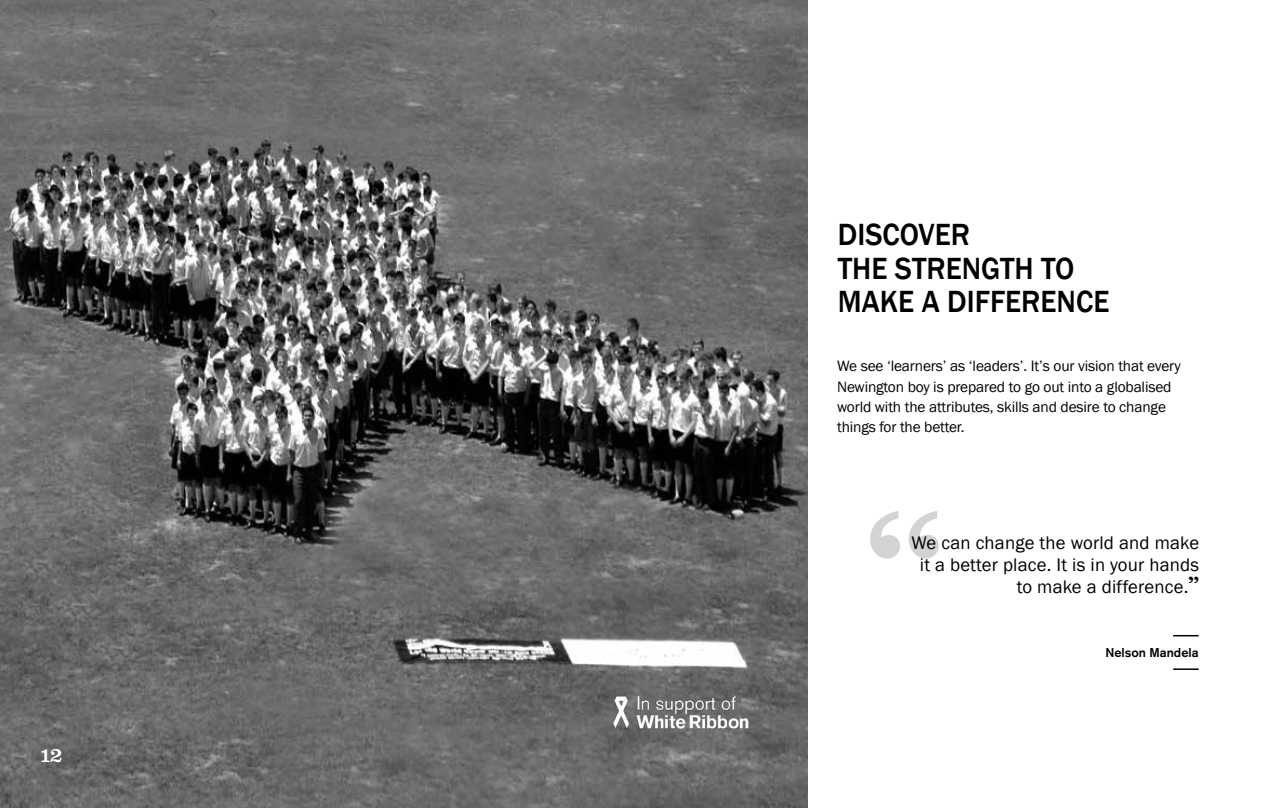
<style>
.page{position:relative;width:1263px;height:808px;background:#fff}
.page>*{position:absolute;margin:0;border:0;box-sizing:border-box;transform-origin:0 0}
.t1{font:174.15px "Clarendon";color:#d1d3d4}
.t2{font:500 31.5px/33.8px "Franklin Gothic";color:#000;scale:.95 1}
.t3{font:21px "Clarendon";color:#fff}
.t4{font:18.75px/22.2px "Franklin Gothic";letter-spacing:.01em;color:#000;text-align:right}
.t5{font:15.3px/20.2px "Franklin Gothic";letter-spacing:-.01em;color:#000}
.t6{font:500 12.75px "Akzidenz Grotesk BE";color:#000}
.s1{font-family:"Clarendon";font-size:24px}
</style>
<div class="page">
<img style="left:0;top:0;width:807px;height:808px">
<hr style="left:1173px;top:668px;width:26px;height:2px;background:#000">
<svg style="left:1173px;top:635px;width:26px;height:1px"></svg>
<img style="left:605px;top:687px;width:148px;height:45px">
<h3 class="t3" style="left:39px;top:742px;width:25px">12</h3>
<h2 class="t2" style="left:838px;top:218px;width:287px">DISCOVER<br>THE STRENGTH TO<br>MAKE A DIFFERENCE</h2>
<p class="t5" style="left:837px;top:356px;width:345px">We see ‘learners’ as ‘leaders’. It’s our vision that every Newington boy is prepared to go out into a globalised world with the attributes, skills and desire to change things for the better.</p>
<h1 class="t1" style="left:866px;top:470px;width:79px">“</h1>
<p class="t4" style="left:911px;top:532px;width:289px">We can change the world and make it a better place. It is in your hands to make a difference.<span class="s1">”</span></p>
<p class="t6" style="left:1105px;top:644px;width:95px">Nelson Mandela</p>
</div>
